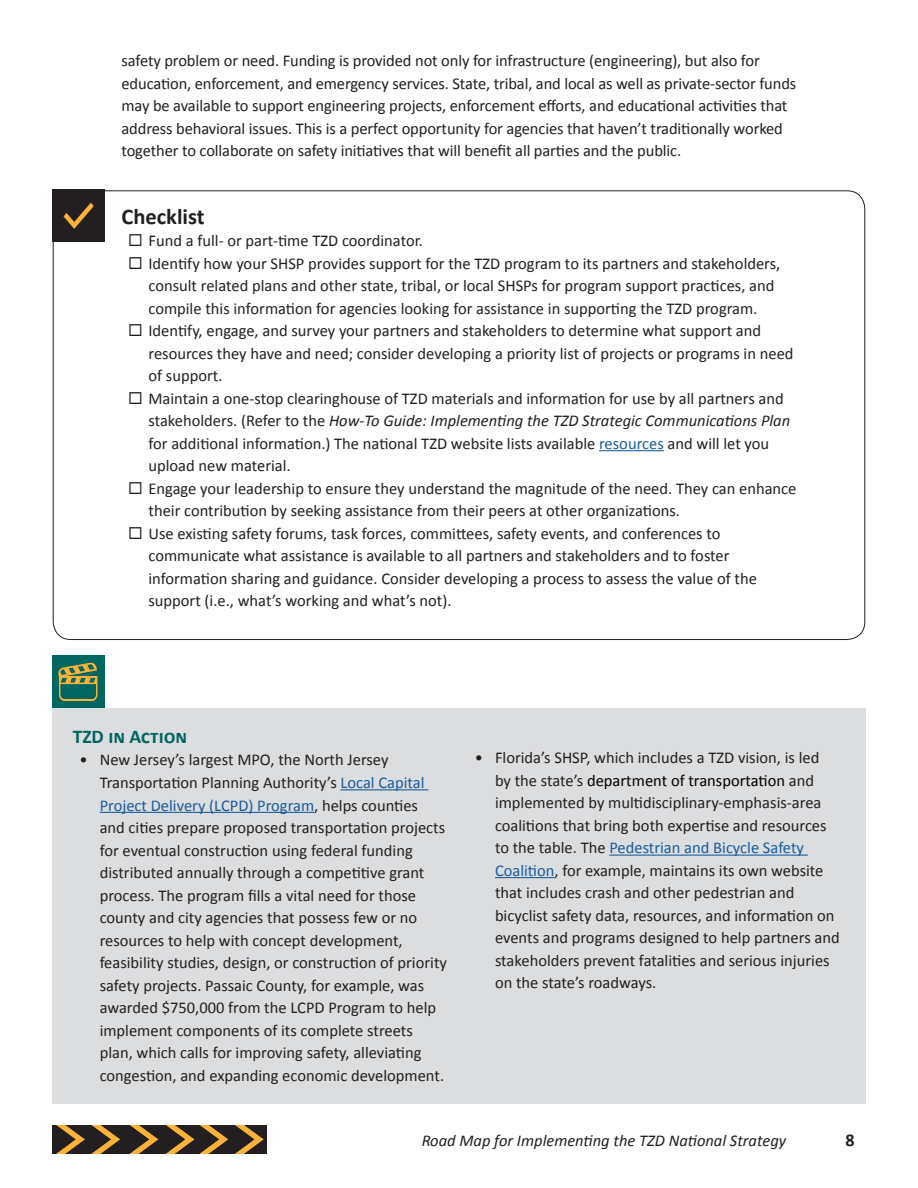
<style>
.page{position:relative;width:918px;height:1188px;background:#fff}
.page>*{position:absolute;margin:0;border:0;box-sizing:border-box;transform-origin:0 0}
.subhead_elements{font:700 22.5px "Calibri";color:#231f20}
.Sidebar_Header{font:700 19.5px "Calibri";color:#00665f}
.t1{font:700 18px "Calibri";color:#231f20}
.body{font:16.5px/22.5px "Calibri";color:#231f20}
.t2{font:italic 16.5px "Calibri";color:#231f20}
.s1{font-style:italic}
.s2{color:#175d9e}
.s3{color:#000}
</style>
<div class="page">
<svg style="left:52px;top:1125px;width:215px;height:29px;background:#5a4426"></svg>
<svg style="left:52px;top:190px;width:814px;height:450px"></svg>
<div style="left:52px;top:190px;width:53px;height:52px;background:#231f20"></div>
<svg style="left:64px;top:203px;width:30px;height:26px"></svg>
<div style="left:52px;top:708px;width:814px;height:395px;background:#dcdddf"></div>
<hr style="left:341px;top:789px;width:87px;height:1px;background:#175d9e">
<hr style="left:100px;top:812px;width:214px;height:1px;background:#175d9e">
<hr style="left:609px;top:855px;width:199px;height:1px;background:#175d9e">
<hr style="left:495px;top:877px;width:60px;height:1px;background:#175d9e">
<div style="left:52px;top:656px;width:53px;height:52px;background:#00665f"></div>
<svg style="left:58px;top:663px;width:40px;height:38px"></svg>
<p class="body" style="left:122px;top:49px;width:676px">safety problem or need. Funding is provided not only for infrastructure (engineering), but also for education, enforcement, and emergency services. State, tribal, and local as well as private-sector funds may be available to support engineering projects, enforcement efforts, and educational activities that address behavioral issues. This is a perfect opportunity for agencies that haven’t traditionally worked together to collaborate on safety initiatives that will benefit all parties and the public.</p>
<p class="subhead_elements" style="left:122px;top:202px;width:85px">Checklist</p>
<p class="body" style="left:128px;top:229px;width:296px">◻ Fund a full- or part-time TZD coordinator.</p>
<p class="body" style="left:148px;top:251px;width:633px;text-indent:-20px">◻ Identify how your SHSP provides support for the TZD program to its partners and stakeholders, consult related plans and other state, tribal, or local SHSPs for program support practices, and compile this information for agencies looking for assistance in supporting the TZD program.</p>
<p class="body" style="left:148px;top:319px;width:647px;text-indent:-20px">◻ Identify, engage, and survey your partners and stakeholders to determine what support and resources they have and need; consider developing a priority list of projects or programs in need of support.</p>
<p class="body" style="left:148px;top:386px;width:643px;text-indent:-20px">◻ Maintain a one-stop clearinghouse of TZD materials and information for use by all partners and stakeholders. (Refer to the <span class="s1">How-To Guide: Implementing the TZD Strategic Communications Plan </span>for additional information.) The national TZD website lists available <span class="s2">resources</span> and will let you upload new material.</p>
<p class="body" style="left:148px;top:476px;width:649px;text-indent:-20px">◻ Engage your leadership to ensure they understand the magnitude of the need. They can enhance their contribution by seeking assistance from their peers at other organizations.</p>
<p class="body" style="left:148px;top:521px;width:610px;text-indent:-20px">◻ Use existing safety forums, task forces, committees, safety events, and conferences to communicate what assistance is available to all partners and stakeholders and to foster information sharing and guidance. Consider developing a process to assess the value of the support (i.e., what’s working and what’s not).</p>
<p class="Sidebar_Header" style="left:73px;top:724px;width:116px">TZD in Action</p>
<p class="body" style="left:100px;top:748px;width:349px;text-indent:-20px">• New Jersey’s largest MPO, the North Jersey Transportation Planning Authority’s <span class="s2">Local Capital Project Delivery (LCPD) Program</span>, helps counties and cities prepare proposed transportation projects for eventual construction using federal funding distributed annually through a competitive grant process. The program fills a vital need for those county and city agencies that possess few or no resources to help with concept development, feasibility studies, design, or construction of priority safety projects. Passaic County, for example, was awarded $750,000 from the LCPD Program to help implement components of its complete streets plan, which calls for improving safety, alleviating congestion, and expanding economic development.</p>
<p class="body" style="left:495px;top:746px;width:346px;text-indent:-20px">• Florida’s SHSP, which includes a TZD vision, is led<br>by the state’s <span class="s3">department of transportation</span> and implemented by multidisciplinary-emphasis-area coalitions that bring both expertise and resources to the table. The <span class="s2">Pedestrian and Bicycle Safety Coalition</span>, for example, maintains its own website that includes crash and other pedestrian and bicyclist safety data, resources, and information on events and programs designed to help partners and stakeholders prevent fatalities and serious injuries on the state’s roadways.</p>
<p class="t2" style="left:422px;top:1129px;width:366px">Road Map for Implementing the TZD National Strategy</p>
<p class="t1" style="left:845px;top:1129px;width:11px">8</p>
</div>
